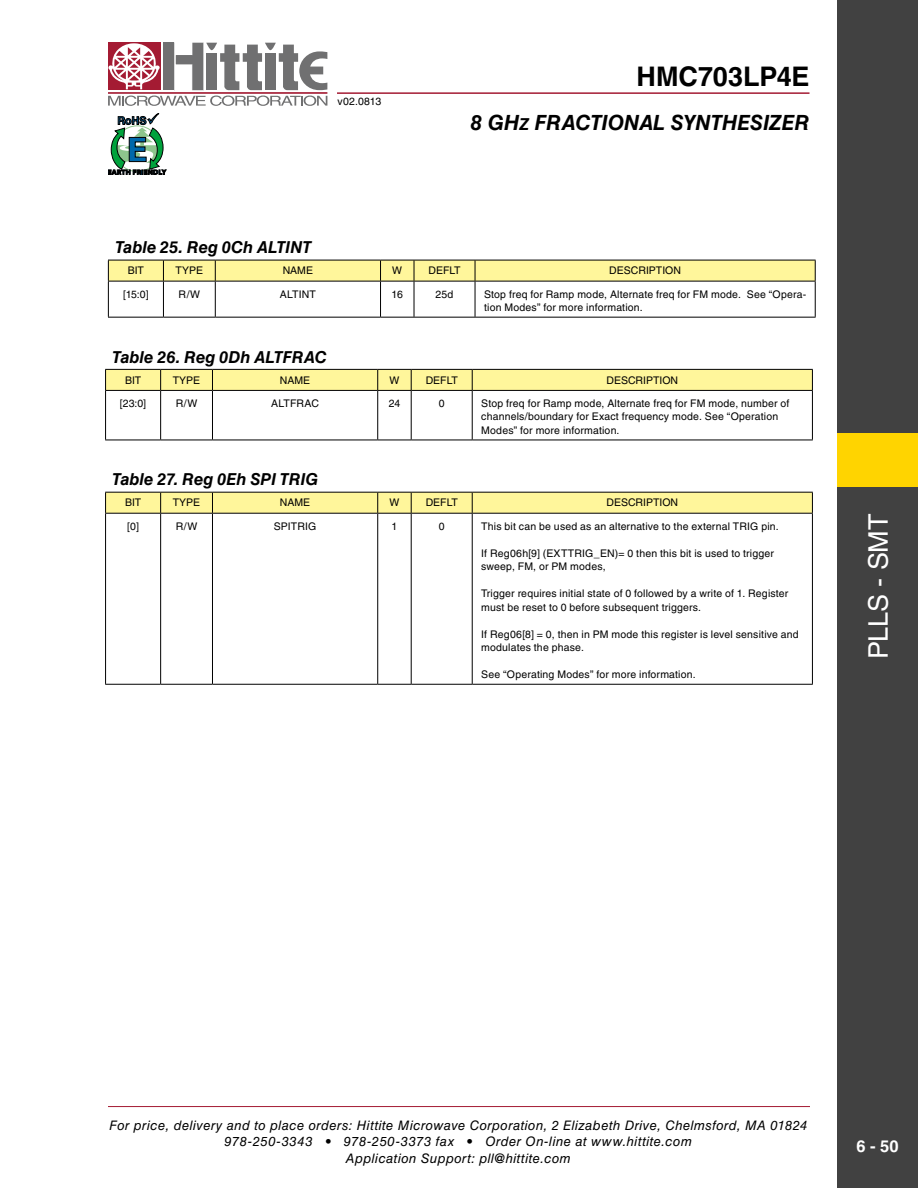
<style>
.page{position:relative;width:918px;height:1188px;background:#fff}
.page>*{position:absolute;margin:0;border:0;box-sizing:border-box;transform-origin:0 0}
.t1{font:700 27px "Helvetica LT Std";color:#000}
.t2{font:27px "Helvetica LT Std";letter-spacing:-.01em;color:#fff}
.t3{font:italic 700 21px "Helvetica LT Std";letter-spacing:-.005em;color:#000}
.t4{font:italic 700 16.5px "Helvetica LT Std";letter-spacing:.005em;color:#000}
.t5{font:700 16.5px "Helvetica LT Std";color:#fff}
.t6{font:italic 13.2px/16.5px "Helvetica LT Std";letter-spacing:.03em;color:#000;text-align:center}
.t7{font:10.5px/13.5px "Helvetica LT Std";letter-spacing:.015em;color:#000}
.s1{font-size:16.5px}
</style>
<div class="page">
<hr style="left:108px;top:1106px;width:702px;height:1px;background:#a41b33">
<div style="left:163px;top:43px;width:11px;height:47px;background:#707071"></div>
<div style="left:108px;top:43px;width:52px;height:47px;background:#a41b33"></div>
<hr style="left:108px;top:92px;width:219px;height:2px;background:#a41b33">
<svg style="left:176px;top:43px;width:151px;height:47px"></svg>
<svg style="left:108px;top:96px;width:219px;height:10px"></svg>
<svg style="left:108px;top:43px;width:52px;height:46px"></svg>
<hr style="left:337px;top:92px;width:473px;height:2px;background:#a41b33">
<svg style="left:108px;top:113px;width:58px;height:62px"></svg>
<div style="left:837px;top:0;width:81px;height:1188px;background:#414141"></div>
<div style="left:837px;top:433px;width:81px;height:54px;background:#ffd400"></div>
<svg style="left:108px;top:261px;width:708px;height:56px"></svg>
<hr style="left:815px;top:281px;width:1px;height:36px;background:#000">
<hr style="left:108px;top:260px;width:55px;height:1px;background:#000">
<hr style="left:163px;top:260px;width:52px;height:1px;background:#000">
<hr style="left:215px;top:260px;width:166px;height:1px;background:#000">
<hr style="left:381px;top:260px;width:33px;height:1px;background:#000">
<hr style="left:414px;top:260px;width:61px;height:1px;background:#000">
<hr style="left:475px;top:260px;width:341px;height:1px;background:#000">
<hr style="left:108px;top:281px;width:55px;height:1px;background:#000">
<hr style="left:163px;top:281px;width:52px;height:1px;background:#000">
<hr style="left:215px;top:281px;width:166px;height:1px;background:#000">
<hr style="left:381px;top:281px;width:33px;height:1px;background:#000">
<hr style="left:414px;top:281px;width:61px;height:1px;background:#000">
<hr style="left:475px;top:281px;width:341px;height:1px;background:#000">
<hr style="left:108px;top:317px;width:55px;height:1px;background:#000">
<hr style="left:163px;top:317px;width:52px;height:1px;background:#000">
<hr style="left:215px;top:317px;width:166px;height:1px;background:#000">
<hr style="left:381px;top:317px;width:33px;height:1px;background:#000">
<hr style="left:414px;top:317px;width:61px;height:1px;background:#000">
<hr style="left:475px;top:317px;width:341px;height:1px;background:#000">
<hr style="left:105px;top:440px;width:56px;height:1px;background:#000">
<hr style="left:161px;top:440px;width:51px;height:1px;background:#000">
<hr style="left:212px;top:440px;width:166px;height:1px;background:#000">
<hr style="left:378px;top:440px;width:33px;height:1px;background:#000">
<hr style="left:411px;top:440px;width:61px;height:1px;background:#000">
<hr style="left:472px;top:440px;width:341px;height:1px;background:#000">
<svg style="left:105px;top:370px;width:708px;height:70px"></svg>
<hr style="left:812px;top:391px;width:1px;height:49px;background:#000">
<hr style="left:105px;top:369px;width:56px;height:1px;background:#000">
<hr style="left:161px;top:369px;width:51px;height:1px;background:#000">
<hr style="left:212px;top:369px;width:166px;height:1px;background:#000">
<hr style="left:378px;top:369px;width:33px;height:1px;background:#000">
<hr style="left:411px;top:369px;width:61px;height:1px;background:#000">
<hr style="left:472px;top:369px;width:341px;height:1px;background:#000">
<svg style="left:106px;top:514px;width:706px;height:170px"></svg>
<hr style="left:105px;top:684px;width:56px;height:1px;background:#000">
<hr style="left:161px;top:684px;width:51px;height:1px;background:#000">
<hr style="left:212px;top:684px;width:166px;height:1px;background:#000">
<hr style="left:378px;top:684px;width:33px;height:1px;background:#000">
<hr style="left:411px;top:684px;width:61px;height:1px;background:#000">
<hr style="left:472px;top:684px;width:341px;height:1px;background:#000">
<hr style="left:105px;top:513px;width:56px;height:1px;background:#000">
<hr style="left:161px;top:513px;width:51px;height:1px;background:#000">
<hr style="left:212px;top:513px;width:166px;height:1px;background:#000">
<hr style="left:378px;top:513px;width:33px;height:1px;background:#000">
<hr style="left:411px;top:513px;width:61px;height:1px;background:#000">
<hr style="left:472px;top:513px;width:341px;height:1px;background:#000">
<hr style="left:160px;top:514px;width:1px;height:170px;background:#000">
<hr style="left:212px;top:514px;width:1px;height:170px;background:#000">
<hr style="left:377px;top:514px;width:1px;height:170px;background:#000">
<hr style="left:411px;top:514px;width:1px;height:170px;background:#000">
<hr style="left:472px;top:514px;width:1px;height:170px;background:#000">
<hr style="left:105px;top:514px;width:1px;height:170px;background:#000">
<div style="left:105px;top:493px;width:708px;height:20px;background:#fff69b"></div>
<hr style="left:812px;top:514px;width:1px;height:170px;background:#000">
<hr style="left:105px;top:492px;width:56px;height:1px;background:#000">
<hr style="left:161px;top:492px;width:51px;height:1px;background:#000">
<hr style="left:212px;top:492px;width:166px;height:1px;background:#000">
<hr style="left:378px;top:492px;width:33px;height:1px;background:#000">
<hr style="left:411px;top:492px;width:61px;height:1px;background:#000">
<hr style="left:472px;top:492px;width:341px;height:1px;background:#000">
<p class="t7" style="left:338px;top:94px;width:45px">v02.0813</p>
<h1 class="t1" style="left:636px;top:60px;width:175px">HMC703LP4E</h1>
<h2 class="t3" style="left:470px;top:109px;width:341px">8 GH<span class="s1">Z</span> FRACTIONAL SYNTHESIZER</h2>
<h3 class="t4" style="left:115px;top:237px;width:153px">TABLE 25. REG 0CH ALTINT</h3>
<p class="t7" style="left:128px;top:264px;width:18px">BIT</p>
<p class="t7" style="left:176px;top:264px;width:29px">TYPE</p>
<p class="t7" style="left:283px;top:264px;width:32px">NAME</p>
<p class="t7" style="left:392px;top:264px;width:11px">W</p>
<p class="t7" style="left:428px;top:264px;width:34px">DEFLT</p>
<p class="t7" style="left:609px;top:264px;width:73px">DESCRIPTION</p>
<p class="t7" style="left:123px;top:287px;width:27px">[15:0]</p>
<p class="t7" style="left:179px;top:287px;width:23px">R/W</p>
<p class="t7" style="left:280px;top:287px;width:37px">ALTINT</p>
<p class="t7" style="left:392px;top:287px;width:13px">16</p>
<p class="t7" style="left:436px;top:287px;width:19px">25d</p>
<p class="t7" style="left:484px;top:287px;width:324px">Stop freq for Ramp mode, Alternate freq for FM mode. See “Opera&shy;tion Modes” for more information.</p>
<h3 class="t4" style="left:112px;top:347px;width:154px">TABLE 26. REG 0DH ALTFRAC</h3>
<p class="t7" style="left:125px;top:373px;width:18px">BIT</p>
<p class="t7" style="left:173px;top:373px;width:29px">TYPE</p>
<p class="t7" style="left:280px;top:373px;width:32px">NAME</p>
<p class="t7" style="left:390px;top:373px;width:11px">W</p>
<p class="t7" style="left:426px;top:373px;width:34px">DEFLT</p>
<p class="t7" style="left:606px;top:373px;width:73px">DESCRIPTION</p>
<p class="t7" style="left:120px;top:396px;width:28px">[23:0]</p>
<p class="t7" style="left:176px;top:396px;width:23px">R/W</p>
<p class="t7" style="left:271px;top:396px;width:49px">ALTFRAC</p>
<p class="t7" style="left:389px;top:396px;width:13px">24</p>
<p class="t7" style="left:439px;top:396px;width:7px">0</p>
<p class="t7" style="left:481px;top:396px;width:310px">Stop freq for Ramp mode, Alternate freq for FM mode, number of channels/boundary for Exact frequency mode. See “Operation<br>Modes” for more information.</p>
<h3 class="t4" style="left:112px;top:470px;width:207px">TABLE 27. REG 0EH SPI TRIG</h3>
<p class="t7" style="left:125px;top:496px;width:18px">BIT</p>
<p class="t7" style="left:173px;top:496px;width:29px">TYPE</p>
<p class="t7" style="left:280px;top:496px;width:32px">NAME</p>
<p class="t7" style="left:390px;top:496px;width:11px">W</p>
<p class="t7" style="left:426px;top:496px;width:34px">DEFLT</p>
<p class="t7" style="left:606px;top:496px;width:73px">DESCRIPTION</p>
<p class="t7" style="left:127px;top:519px;width:13px">[0]</p>
<p class="t7" style="left:176px;top:519px;width:23px">R/W</p>
<p class="t7" style="left:274px;top:519px;width:44px">SPITRIG</p>
<p class="t7" style="left:392px;top:519px;width:7px">1</p>
<p class="t7" style="left:439px;top:519px;width:7px">0</p>
<p class="t7" style="left:481px;top:519px;width:299px">This bit can be used as an alternative to the external TRIG pin.</p>
<p class="t7" style="left:481px;top:546px;width:294px">If Reg06h[9] (EXTTRIG_EN)= 0 then this bit is used to trigger sweep, FM, or PM modes,</p>
<p class="t7" style="left:481px;top:587px;width:309px">Trigger requires initial state of 0 followed by a write of 1. Register must be reset to 0 before subsequent triggers.</p>
<p class="t7" style="left:481px;top:627px;width:319px">If Reg06[8] = 0, then in PM mode this register is level sensitive and modulates the phase.</p>
<p class="t7" style="left:481px;top:668px;width:216px">See “Operating Modes” for more information.</p>
<h1 class="t2" style="left:863px;top:659px;width:147px;rotate:-90deg">plls - SMT</h1>
<p class="t6" style="left:109px;top:1117px;width:700px">For price, delivery and to place orders: Hittite Microwave Corporation, 2 Elizabeth Drive, Chelmsford, MA 01824<br>978-250-3343 • 978-250-3373 fax • Order On-line at www.hittite.com<br>Application Support: pll@hittite.com</p>
<h3 class="t5" style="left:856px;top:1136px;width:44px">6 - 50</h3>
</div>
